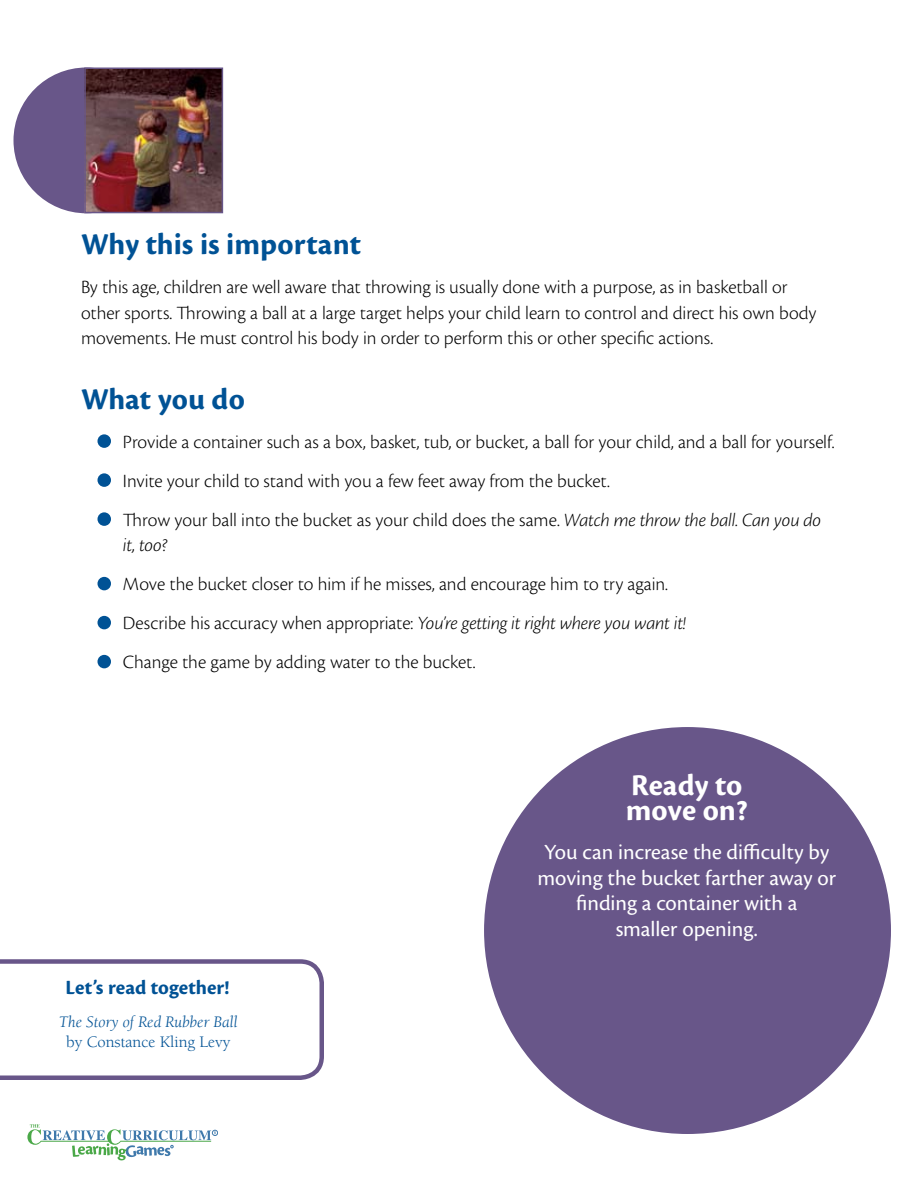
<style>
.page{position:relative;width:918px;height:1188px;background:#fff}
.page>*{position:absolute;margin:0;border:0;box-sizing:border-box;transform-origin:0 0}
.t1{font:700 31.5px "Cronos Pro";color:#005295}
.t2{font:700 31.5px/25.5px "Cronos Pro";color:#fff}
.t3{font:22.5px/25.5px "Cronos Pro";color:#fff;text-align:center}
.t4{font:700 21px "Cronos Pro";letter-spacing:.005em;color:#005295}
.t5{font:300 19.5px/39px "Cronos Pro";color:#000}
.t6{font:italic 300 19.5px "Cronos Pro";color:#000}
.t7{font:italic 16.5px "Berkeley Std";color:#005295}
.t8{font:16.5px "Berkeley Std";color:#005295}
.s1{font-style:italic}
</style>
<div class="page">
<div style="left:14px;top:68px;width:145px;height:145px;background:#685689;border-radius:50%"></div>
<svg style="left:27px;top:1124px;width:191px;height:36px"></svg>
<div style="left:484px;top:727px;width:407px;height:407px;background:#685689;border-radius:50%"></div>
<div style="left:98px;top:434px;width:13px;height:14px;background:#005295;border-radius:50%"></div>
<div style="left:98px;top:473px;width:13px;height:14px;background:#005295;border-radius:50%"></div>
<div style="left:98px;top:512px;width:13px;height:14px;background:#005295;border-radius:50%"></div>
<div style="left:98px;top:577px;width:13px;height:13px;background:#005295;border-radius:50%"></div>
<div style="left:98px;top:616px;width:13px;height:13px;background:#005295;border-radius:50%"></div>
<div style="left:98px;top:655px;width:13px;height:13px;background:#005295;border-radius:50%"></div>
<img style="left:83px;top:67px;width:141px;height:147px">
<svg style="left:0;top:959px;width:324px;height:121px"></svg>
<h1 class="t1" style="left:81px;top:226px;width:282px">Why this is important</h1>
<p class="t5" style="left:81px;top:274px;width:737px;line-height:25.5px">By this age, children are well aware that throwing is usually done with a purpose, as in basketball or other sports. Throwing a ball at a large target helps your child learn to control and direct his own body movements. He must control his body in order to perform this or other specific actions.</p>
<h1 class="t1" style="left:81px;top:381px;width:165px">What you do</h1>
<p class="t5" style="left:123px;top:422px;width:713px">Provide a container such as a box, basket, tub, or bucket, a ball for your child, and a ball for yourself.<br>Invite your child to stand with you a few feet away from the bucket.<br>Throw your ball into the bucket as your child does the same. <span class="s1">Watch me throw the ball. Can you do</span></p>
<p class="t6" style="left:123px;top:534px;width:46px">it, too?</p>
<p class="t5" style="left:123px;top:565px;width:564px">Move the bucket closer to him if he misses, and encourage him to try again.<br>Describe his accuracy when appropriate: <span class="s1">You’re getting it right where you want it!<br></span>Change the game by adding water to the bucket.</p>
<p class="t4" style="left:65px;top:975px;width:166px">Let’s read together!</p>
<p class="t7" style="left:59px;top:1013px;width:180px">The Story of Red Rubber Ball</p>
<p class="t8" style="left:66px;top:1033px;width:166px">by Constance Kling Levy</p>
<h1 class="t2" style="left:626px;top:773px;width:124px">Ready to move on?</h1>
<p class="t3" style="left:538px;top:840px;width:300px">You can increase the difficulty by moving the bucket farther away or finding a container with a<br>smaller opening.</p>
</div>
